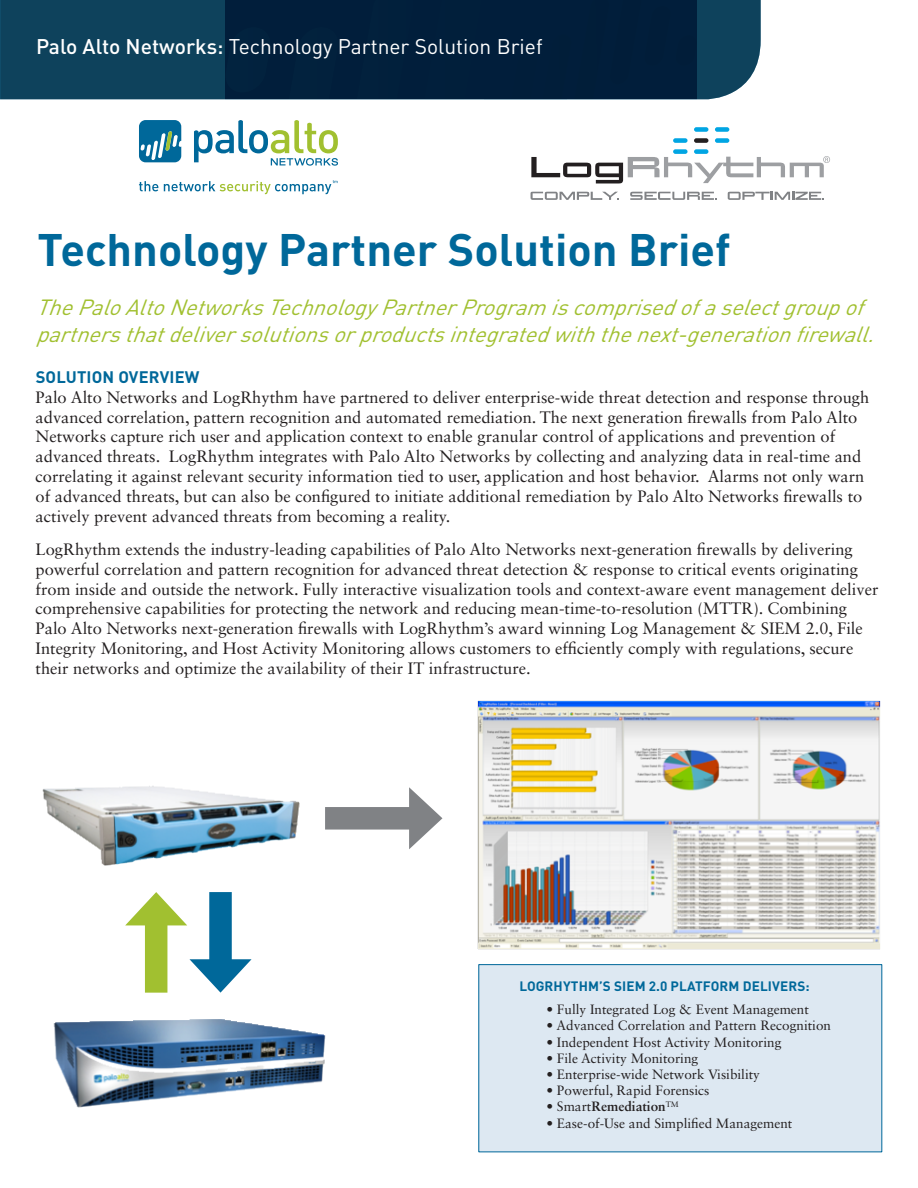
<style>
.page{position:relative;width:918px;height:1188px;background:#fff}
.page>*{position:absolute;margin:0;border:0;box-sizing:border-box;transform-origin:0 0}
.t1{font:700 45px "DINOT";color:#00689a}
.Pullquote{font:italic 21.75px/27px "DINOT";color:#a1c030}
.t2{font:21px "DINOT";color:#fff}
.Body{font:16.5px/19.8px "Sabon LT Std";color:#231f20}
.Subtitle{font:700 16.5px "DINOT";letter-spacing:.01em;color:#00689a}
.Body-2{font:13.5px "Sabon LT Std";color:#231f20}
.Body-3{font:700 13.5px "DINOT";letter-spacing:.01em;color:#00689a}
.Body-4{font:700 13.5px "Sabon LT Std";color:#231f20}
.s1{font-weight:500}
.s2{font-weight:400}
</style>
<div class="page">
<svg style="left:0;top:0;width:761px;height:99px;background:#082d49"></svg>
<svg style="left:139px;top:120px;width:42px;height:42px;background:#3285a7"></svg>
<svg style="left:194px;top:120px;width:144px;height:46px"></svg>
<svg style="left:139px;top:181px;width:19px;height:10px"></svg>
<svg style="left:164px;top:180px;width:174px;height:14px"></svg>
<img style="left:42px;top:786px;width:258px;height:80px">
<img style="left:53px;top:1019px;width:273px;height:89px">
<img style="left:478px;top:700px;width:403px;height:250px">
<div style="left:479px;top:965px;width:403px;height:187px;background:#dde8f2"></div>
<div style="left:479px;top:964px;width:403px;height:188px;border:1px solid #00689a"></div>
<div style="left:145px;top:913px;width:22px;height:80px;background:#a1c030"></div>
<svg style="left:125px;top:892px;width:62px;height:33px"></svg>
<div style="left:209px;top:892px;width:23px;height:80px;background:#00689a"></div>
<svg style="left:189px;top:959px;width:63px;height:34px"></svg>
<div style="left:325px;top:807px;width:96px;height:23px;background:#808285"></div>
<svg style="left:409px;top:787px;width:33px;height:62px"></svg>
<svg style="left:531px;top:192px;width:88px;height:8px"></svg>
<svg style="left:630px;top:192px;width:87px;height:8px"></svg>
<svg style="left:728px;top:192px;width:96px;height:8px"></svg>
<div style="left:694px;top:127px;width:14px;height:5px;background:#00a5e3;border-radius:2px"></div>
<div style="left:715px;top:127px;width:14px;height:5px;background:#00a5e3;border-radius:2px"></div>
<div style="left:673px;top:138px;width:15px;height:5px;background:#00a5e3;border-radius:2px"></div>
<div style="left:694px;top:138px;width:14px;height:5px;background:#231f20;border-radius:2px"></div>
<div style="left:715px;top:138px;width:14px;height:5px;background:#00a5e3;border-radius:2px"></div>
<div style="left:673px;top:149px;width:15px;height:5px;background:#00a5e3;border-radius:2px"></div>
<div style="left:694px;top:149px;width:14px;height:5px;background:#00a5e3;border-radius:2px"></div>
<svg style="left:531px;top:156px;width:299px;height:27px"></svg>
<p class="t2" style="left:36px;top:33px;width:508px"><span class="s1">Palo Alto Networks:</span> Technology Partner Solution Brief</p>
<p class="t1" style="left:38px;top:219px;width:694px">Technology Partner Solution Brief</p>
<p class="Pullquote" style="left:36px;top:292px;width:849px">ThePaloAltoNetworksTechnologyPartnerProgram iscomprisedofaselectgroupof partnersthatdeliversolutionsorproductsintegratedwiththenext-generationfirewall.</p>
<p class="Subtitle" style="left:36px;top:366px;width:165px">SOLUTION OVERVIEW</p>
<p class="Body" style="left:36px;top:387px;width:835px">Palo Alto Networks and LogRhythm have partnered to deliver enterprise-wide threat detection and response through advanced correlation, pattern recognition and automated remediation. The next generation firewalls from Palo Alto Networks capture rich user and application context to enable granular control of applications and prevention of advanced threats. LogRhythm integrates with Palo Alto Networks by collecting and analyzing data in real-time and correlating it against relevant security information tied to user, application and host behavior. Alarms not only warn of advanced threats, but can also be configured to initiate additional remediation by Palo Alto Networks firewalls to actively prevent advanced threats from becoming a reality.</p>
<p class="Body" style="left:36px;top:539px;width:844px">LogRhythm extends the industry-leading capabilities of Palo Alto Networks next-generation firewalls by delivering powerful correlation and pattern recognition for advanced threat detection &amp; response to critical events originating from inside and outside the network. Fully interactive visualization tools and context-aware event management deliver comprehensive capabilities for protecting the network and reducing mean-time-to-resolution (MTTR). Combining Palo Alto Networks next-generation firewalls with LogRhythm’s award winning Log Management &amp; SIEM 2.0, File Integrity Monitoring, and Host Activity Monitoring allows customers to efficiently comply with regulations, secure their networks and optimize the availability of their IT infrastructure.</p>
<p class="Body-3" style="left:520px;top:977px;width:292px">LOGRHYTHM’S SIEM 2.0 PLATFORM DELIVERS:</p>
<p class="Body-2" style="left:546px;top:1002px;width:264px">• Fully Integrated Log &amp; Event Management</p>
<p class="Body-2" style="left:546px;top:1018px;width:286px">• Advanced Correlation and Pattern Recognition</p>
<p class="Body-2" style="left:546px;top:1034px;width:237px">• Independent Host Activity Monitoring</p>
<p class="Body-2" style="left:546px;top:1050px;width:153px">• File Activity Monitoring</p>
<p class="Body-2" style="left:546px;top:1066px;width:215px">• Enterprise-wide Network Visibility</p>
<p class="Body-2" style="left:546px;top:1083px;width:165px">• Powerful, Rapid Forensics</p>
<p class="Body-4" style="left:546px;top:1098px;width:134px"><span class="s2">• Smart</span>Remediation<sup>TM</sup></p>
<p class="Body-2" style="left:546px;top:1115px;width:247px">• Ease-of-Use and Simplified Management</p>
</div>
